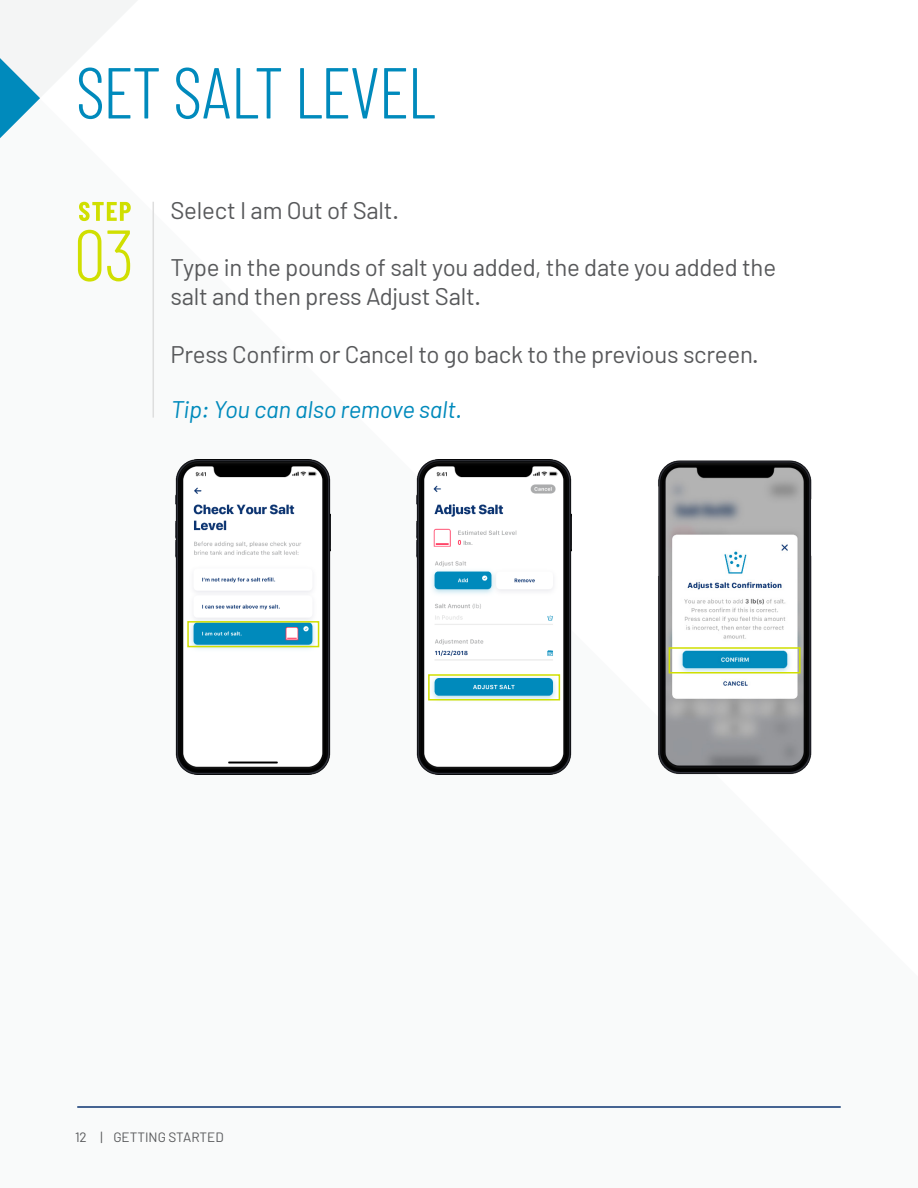
<style>
.page{position:relative;width:918px;height:1188px;background:#fff}
.page>*{position:absolute;margin:0;border:0;box-sizing:border-box;transform-origin:0 0}
.t1{font:300 72px "Barlow Condensed";letter-spacing:-.025em;color:#008abc}
.t2{font:24px/28.8px "Barlow";letter-spacing:-.01em;color:#58595b}
.t3{font:italic 24px "Barlow";letter-spacing:-.01em;color:#008abc}
.t4{font:13.5px "Barlow";color:#58595b}
</style>
<div class="page">
<svg style="left:40px;top:0;width:516px;height:756px"></svg>
<svg style="left:0;top:0;width:40px;height:139px"></svg>
<hr style="left:77px;top:1106px;width:764px;height:2px;background:#0c3471">
<svg style="left:78px;top:230px;width:52px;height:52px"></svg>
<svg style="left:79px;top:202px;width:52px;height:19px"></svg>
<hr style="left:153px;top:202px;width:1px;height:216px;background:#dedede">
<img style="left:175px;top:460px;width:155px;height:315px">
<div style="left:187px;top:621px;width:132px;height:26px;border:2px solid #d0df00"></div>
<img style="left:417px;top:460px;width:155px;height:315px">
<div style="left:428px;top:674px;width:132px;height:26px;border:2px solid #d0df00"></div>
<img style="left:658px;top:460px;width:154px;height:315px">
<div style="left:669px;top:647px;width:132px;height:27px;border:2px solid #d0df00"></div>
<p class="t1" style="left:75px;top:48px;width:362px">SET SALT LEVEL</p>
<p class="t2" style="left:171px;top:195px;width:230px">Select I am Out of Salt.</p>
<p class="t2" style="left:171px;top:252px;width:607px">Type in the pounds of salt you added, the date you added the salt and then press Adjust Salt.</p>
<p class="t2" style="left:171px;top:339px;width:590px">Press Confirm or Cancel to go back to the previous screen.</p>
<p class="t3" style="left:171px;top:394px;width:293px">Tip: You can also remove salt.</p>
<p class="t4" style="left:75px;top:1129px;width:150px">12 | GETTING STARTED</p>
</div>
